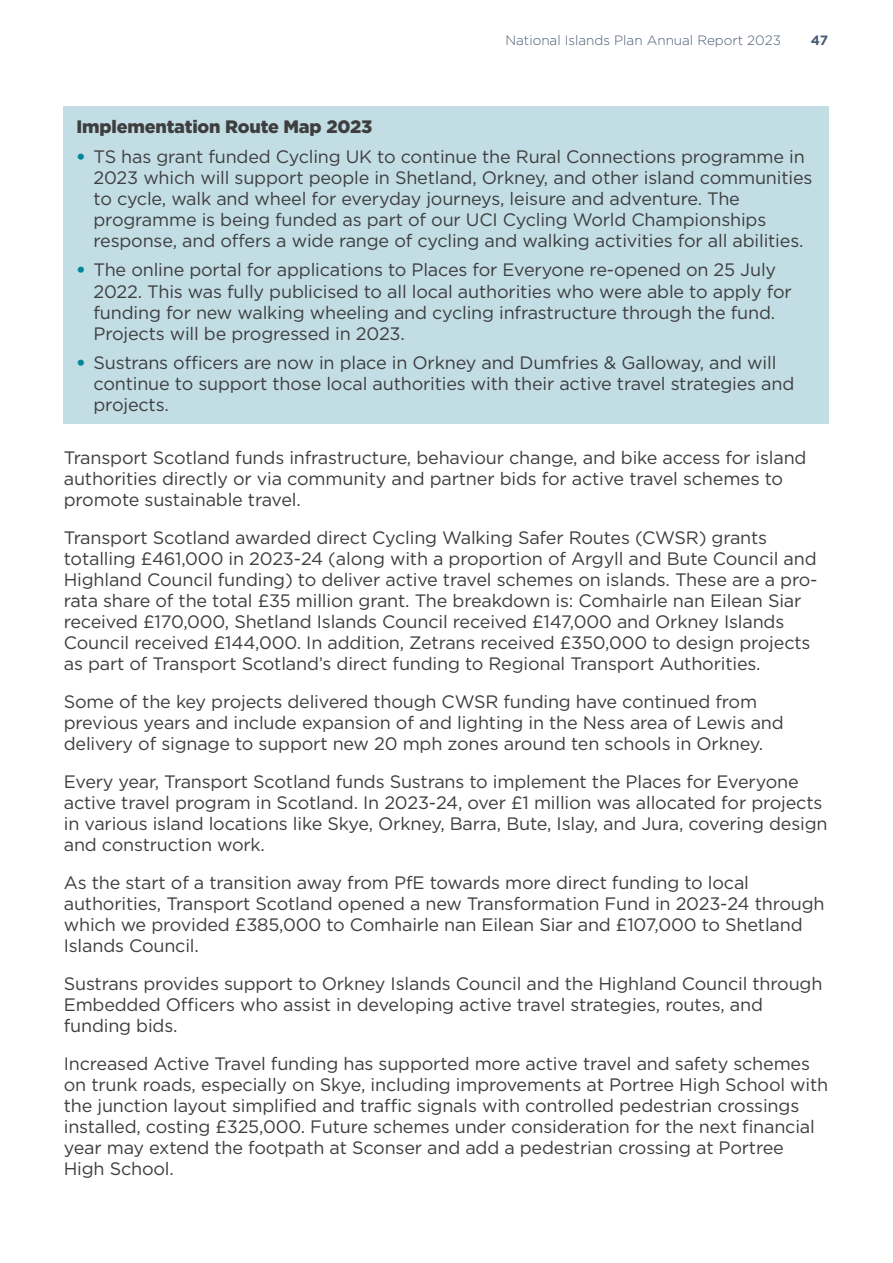
<style>
.page{position:relative;width:893px;height:1263px;background:#fff}
.page>*{position:absolute;margin:0;border:0;box-sizing:border-box;transform-origin:0 0}
.t1{font:18px/21px "Gotham";letter-spacing:-.01em;color:#3e3e3f}
.Body_Txt{font:900 18px "Gotham";letter-spacing:-.01em;color:#3e3e3f}
.t2{font:300 13.5px "Gotham";color:#4a5d75}
.t3{font:700 13.5px "Gotham";color:#4a5d75}
.s1{font-weight:900;color:#008599}
</style>
<div class="page">
<div style="left:64px;top:106px;width:765px;height:318px;background:#c2dde4"></div>
<p class="t2" style="left:506px;top:32px;width:277px">National Islands Plan Annual Report 2023</p>
<p class="t3" style="left:811px;top:31px;width:19px">47</p>
<p class="Body_Txt" style="left:77px;top:115px;width:297px">Implementation Route Map 2023</p>
<p class="t1" style="left:94px;top:146px;width:720px;text-indent:-17px"><span class="s1">•</span> TS has grant funded Cycling UK to continue the Rural Connections programme in 2023 which will support people in Shetland, Orkney, and other island communities to cycle, walk and wheel for everyday journeys, leisure and adventure. The programme is being funded as part of our UCI Cycling World Championships response, and offers a wide range of cycling and walking activities for all abilities.</p>
<p class="t1" style="left:94px;top:259px;width:700px;text-indent:-17px"><span class="s1">•</span> The online portal for applications to Places for Everyone re-opened on 25 July 2022. This was fully publicised to all local authorities who were able to apply for funding for new walking wheeling and cycling infrastructure through the fund.<br>Projects will be progressed in 2023.</p>
<p class="t1" style="left:94px;top:352px;width:702px;text-indent:-17px"><span class="s1">•</span> Sustrans officers are now in place in Orkney and Dumfries &amp; Galloway, and will continue to support those local authorities with their active travel strategies and projects.</p>
<p class="t1" style="left:64px;top:447px;width:744px">Transport Scotland funds infrastructure, behaviour change, and bike access for island authorities directly or via community and partner bids for active travel schemes to promote sustainable travel.</p>
<p class="t1" style="left:64px;top:527px;width:755px">Transport Scotland awarded direct Cycling Walking Safer Routes (CWSR) grants totalling £461,000 in 2023-24 (along with a proportion of Argyll and Bute Council and Highland Council funding) to deliver active travel schemes on islands. These are a pro&shy;rata share of the total £35 million grant. The breakdown is: Comhairle nan Eilean Siar received £170,000, Shetland Islands Council received £147,000 and Orkney Islands Council received £144,000. In addition, Zetrans received £350,000 to design projects as part of Transport Scotland’s direct funding to Regional Transport Authorities.</p>
<p class="t1" style="left:64px;top:691px;width:721px">Some of the key projects delivered though CWSR funding have continued from previous years and include expansion of and lighting in the Ness area of Lewis and delivery of signage to support new 20 mph zones around ten schools in Orkney.</p>
<p class="t1" style="left:64px;top:771px;width:765px">Every year, Transport Scotland funds Sustrans to implement the Places for Everyone active travel program in Scotland. In 2023-24, over £1 million was allocated for projects in various island locations like Skye, Orkney, Barra, Bute, Islay, and Jura, covering design and construction work.</p>
<p class="t1" style="left:64px;top:872px;width:762px">As the start of a transition away from PfE towards more direct funding to local authorities, Transport Scotland opened a new Transformation Fund in 2023-24 through which we provided £385,000 to Comhairle nan Eilean Siar and £107,000 to Shetland Islands Council.</p>
<p class="t1" style="left:64px;top:973px;width:760px">Sustrans provides support to Orkney Islands Council and the Highland Council through<br>Embedded Officers who assist in developing active travel strategies, routes, and funding bids.</p>
<p class="t1" style="left:64px;top:1053px;width:766px">Increased Active Travel funding has supported more active travel and safety schemes on trunk roads, especially on Skye, including improvements at Portree High School with the junction layout simplified and traffic signals with controlled pedestrian crossings installed, costing £325,000. Future schemes under consideration for the next financial year may extend the footpath at Sconser and add a pedestrian crossing at Portree High School.</p>
</div>
